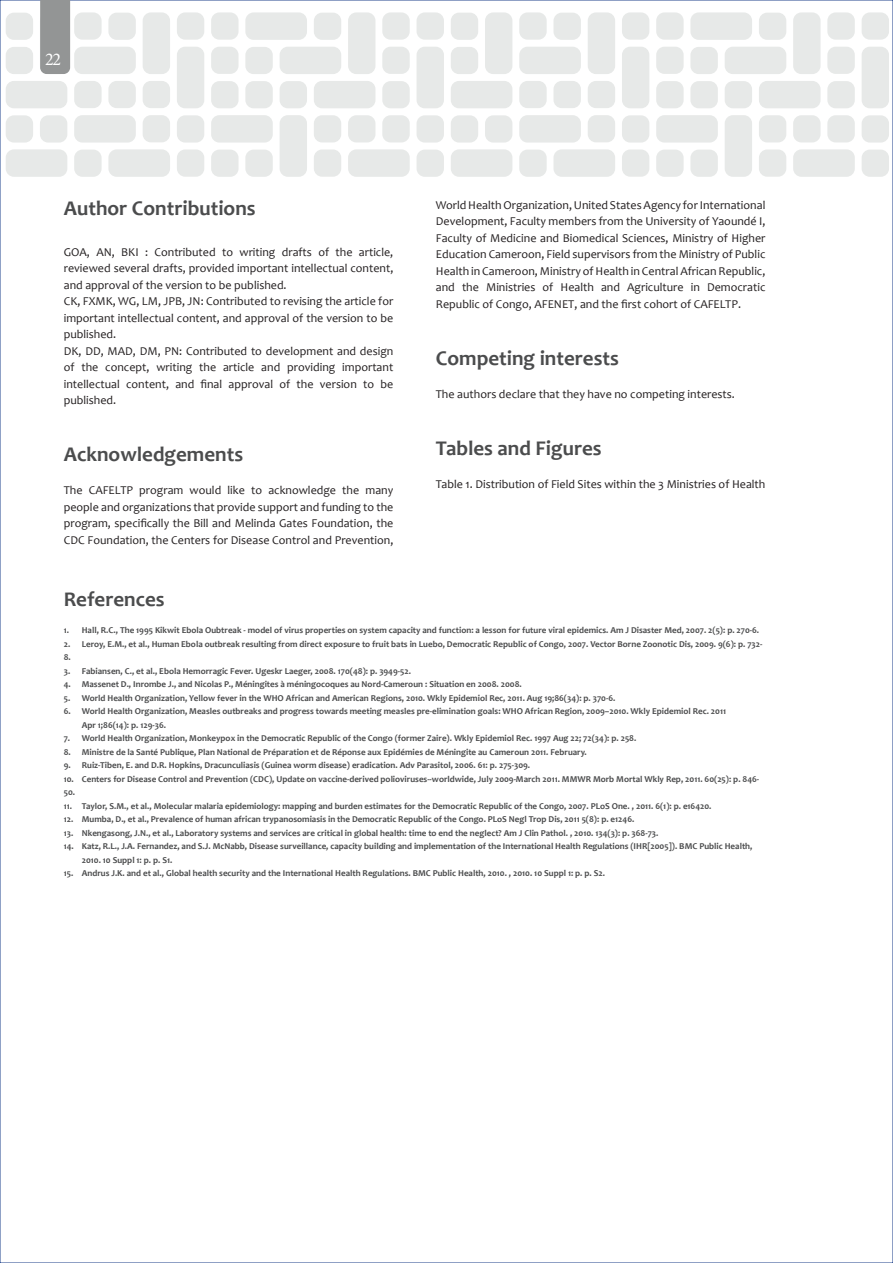
<style>
.page{position:relative;width:893px;height:1263px;background:#fff}
.page>*{position:absolute;margin:0;border:0;box-sizing:border-box;transform-origin:0 0}
.t1{font:700 21px "Candara";color:#4b4c4d}
.t2{font:18px "Minion Pro";color:#fff}
.t3{font:12px/16.5px "Candara";color:#231f20;text-align:justify}
.t4{font:700 9px/13.5px "Candara";color:#4b4c4d}
</style>
<div class="page">
<svg style="left:6px;top:12px;width:883px;height:165px;fill:#e7e9e8"></svg>
<div style="left:40px;top:0;width:30px;height:74px;background:#939595"></div>
<h2 class="t2" style="left:45px;top:47px;width:18px">22</h2>
<h1 class="t1" style="left:64px;top:196px;width:193px">Author Contributions</h1>
<p class="t3" style="left:64px;top:243px;width:331px;text-align:left">GOA, AN, BKI : Contributed to writing drafts of the article, reviewed several drafts, provided important intellectual content, and approval of the version to be published.<br>CK, FXMK, WG, LM, JPB, JN: Contributed to revising the article for important intellectual content, and approval of the version to be published.<br>DK, DD, MAD, DM, PN: Contributed to development and design of the concept, writing the article and providing important intellectual content, and final approval of the version to be published.</p>
<h1 class="t1" style="left:64px;top:442px;width:181px">Acknowledgements</h1>
<p class="t3" style="left:64px;top:482px;width:331px">The CAFELTP program would like to acknowledge the many people and organizations that provide support and funding to the program, specifically the Bill and Melinda Gates Foundation, the CDC Foundation, the Centers for Disease Control and Prevention,</p>
<p class="t3" style="left:436px;top:196px;width:331px">World Health Organization, United States Agency for International Development, Faculty members from the University of Yaoundé I, Faculty of Medicine and Biomedical Sciences, Ministry of Higher Education Cameroon, Field supervisors from the Ministry of Public Health in Cameroon, Ministry of Health in Central African Republic, and the Ministries of Health and Agriculture in Democratic Republic of Congo, AFENET, and the first cohort of CAFELTP.</p>
<h1 class="t1" style="left:436px;top:345px;width:185px">Competing interests</h1>
<h3 class="t3" style="left:436px;top:385px;width:301px">The authors declare that they have no competing interests.</h3>
<h1 class="t1" style="left:436px;top:435px;width:167px">Tables and Figures</h1>
<h3 class="t3" style="left:436px;top:475px;width:331px">Table 1. Distribution of Field Sites within the 3 Ministries of Health</h3>
<h1 class="t1" style="left:64px;top:587px;width:102px">References</h1>
<p class="t4" style="left:64px;top:624px;width:697px">1. Hall, R.C., The 1995 Kikwit Ebola Oubtreak - model of virus properties on system capacity and function: a lesson for future viral epidemics. Am J Disaster Med, 2007. 2(5): p. 270-6.</p>
<p class="t4" style="left:64px;top:637px;width:700px">2. Leroy, E.M., et al., Human Ebola outbreak resulting from direct exposure to fruit bats in Luebo, Democratic Republic of Congo, 2007. Vector Borne Zoonotic Dis, 2009. 9(6): p. 732-<br>8.</p>
<p class="t4" style="left:64px;top:664px;width:349px">3. Fabiansen, C., et al., Ebola Hemorragic Fever. Ugeskr Laeger, 2008. 170(48): p. 3949-52.</p>
<p class="t4" style="left:64px;top:678px;width:459px">4. Massenet D., Inrombe J., and Nicolas P., Méningites à méningocoques au Nord-Cameroun : Situation en 2008. 2008.</p>
<p class="t4" style="left:64px;top:691px;width:553px">5. World Health Organization, Yellow fever in the WHO African and American Regions, 2010. Wkly Epidemiol Rec, 2011. Aug 19;86(34): p. 370-6.</p>
<p class="t4" style="left:82px;top:705px;width:646px;text-indent:-18px">6. World Health Organization, Measles outbreaks and progress towards meeting measles pre-elimination goals: WHO African Region, 2009–2010. Wkly Epidemiol Rec. 2011<br>Apr 1;86(14): p. 129-36.</p>
<p class="t4" style="left:64px;top:732px;width:574px">7. World Health Organization, Monkeypox in the Democratic Republic of the Congo (former Zaire). Wkly Epidemiol Rec. 1997 Aug 22; 72(34): p. 258.</p>
<p class="t4" style="left:64px;top:745px;width:525px">8. Ministre de la Santé Publique, Plan National de Préparation et de Réponse aux Epidémies de Méningite au Cameroun 2011. February.</p>
<p class="t4" style="left:64px;top:759px;width:468px">9. Ruiz-Tiben, E. and D.R. Hopkins, Dracunculiasis (Guinea worm disease) eradication. Adv Parasitol, 2006. 61: p. 275-309.</p>
<p class="t4" style="left:64px;top:772px;width:697px">10. Centers for Disease Control and Prevention (CDC), Update on vaccine-derived polioviruses--worldwide, July 2009-March 2011. MMWR Morb Mortal Wkly Rep, 2011. 60(25): p. 846-<br>50.</p>
<p class="t4" style="left:64px;top:799px;width:649px">11. Taylor, S.M., et al., Molecular malaria epidemiology: mapping and burden estimates for the Democratic Republic of the Congo, 2007. PLoS One. , 2011. 6(1): p. e16420.</p>
<p class="t4" style="left:64px;top:813px;width:572px">12. Mumba, D., et al., Prevalence of human african trypanosomiasis in the Democratic Republic of the Congo. PLoS Negl Trop Dis, 2011 5(8): p. e1246.</p>
<p class="t4" style="left:64px;top:826px;width:596px">13. Nkengasong, J.N., et al., Laboratory systems and services are critical in global health: time to end the neglect? Am J Clin Pathol. , 2010. 134(3): p. 368-73.</p>
<p class="t4" style="left:82px;top:840px;width:672px;text-indent:-18px">14. Katz, R.L., J.A. Fernandez, and S.J. McNabb, Disease surveillance, capacity building and implementation of the International Health Regulations (IHR[2005]). BMC Public Health,<br>2010. 10 Suppl 1: p. p. S1.</p>
<p class="t4" style="left:64px;top:867px;width:543px">15. Andrus J.K. and et al., Global health security and the International Health Regulations. BMC Public Health, 2010. , 2010. 10 Suppl 1: p. p. S2.</p>
</div>
